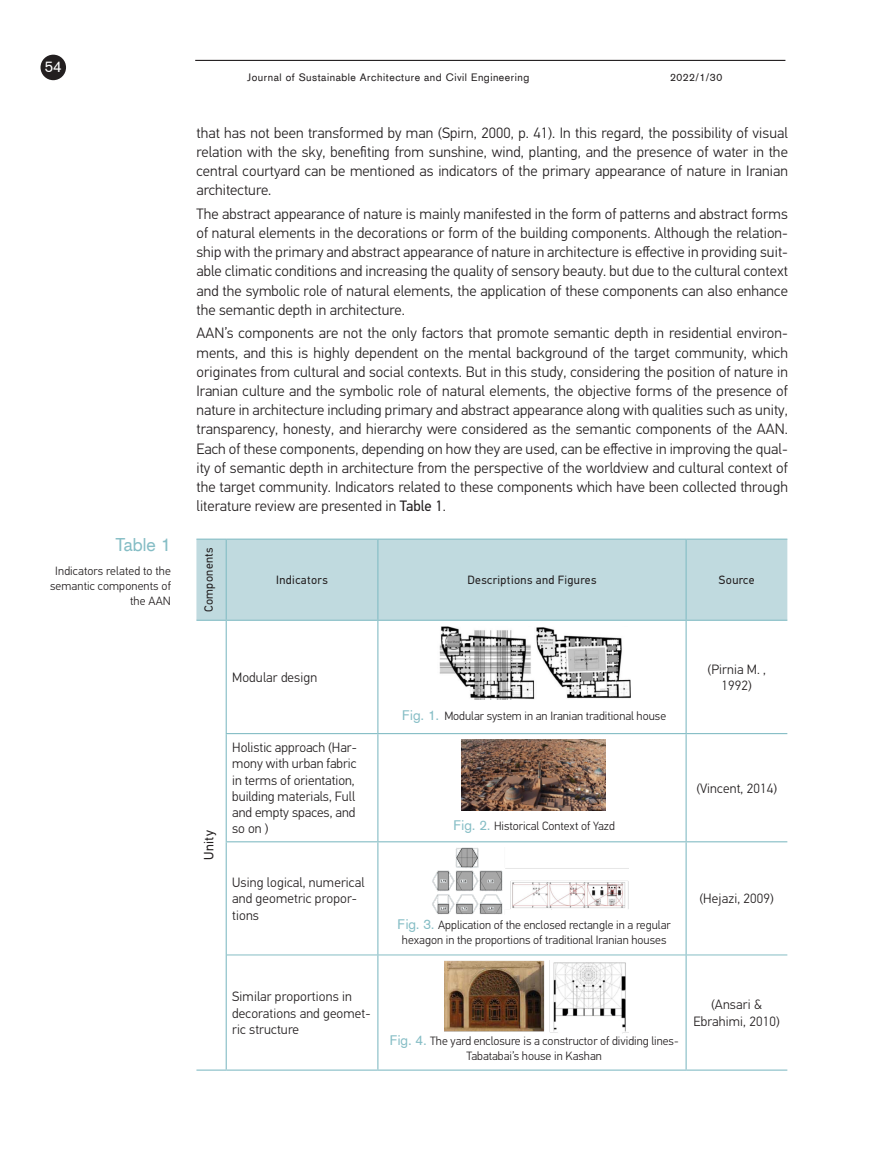
<style>
.page{position:relative;width:893px;height:1149px;background:#fff}
.page>*{position:absolute;margin:0;border:0;box-sizing:border-box;transform-origin:0 0}
.Fig_pav{font:18px "Akzidenz Grotesk";color:#85bdc5}
.pagrindinis{font:300 15px/19.2px "PF Din Text Pro";letter-spacing:.005em;color:#231f20;text-align:justify}
.t1{font:15px "Akzidenz Grotesk";color:#fff}
.Lenteles_pagr__text{font:300 13.5px/16.2px "PF Din Text Pro";letter-spacing:.01em;color:#231f20}
.Lenteles_galva{font:13.5px "PF Din Text Pro";letter-spacing:.03em;color:#231f20}
.Fig_pav-2{font:300 12px/15px "PF Din Text Pro";color:#231f20;text-align:center}
.Lenteles_galva-2{font:12px "PF Din Text Pro";letter-spacing:.03em;color:#231f20}
.t2{font:10.5px "Akzidenz Grotesk";letter-spacing:.05em;color:#231f20}
.s1{font-weight:400}
.s2{font-family:"Akzidenz Grotesk";font-weight:400;font-size:13.5px;color:#85bdc5}
</style>
<div class="page">
<hr style="left:195px;top:60px;width:590px;height:1px;background:#231f20">
<div style="left:41px;top:55px;width:25px;height:25px;background:#231f20;border-radius:50%"></div>
<div style="left:196px;top:539px;width:591px;height:80px;background:#c0dadf"></div>
<hr style="left:196px;top:538px;width:30px;height:1px;background:#85bdc5">
<hr style="left:226px;top:538px;width:152px;height:1px;background:#85bdc5">
<hr style="left:378px;top:538px;width:308px;height:1px;background:#85bdc5">
<hr style="left:686px;top:538px;width:101px;height:1px;background:#85bdc5">
<hr style="left:196px;top:1069px;width:30px;height:1px;background:#85bdc5">
<hr style="left:226px;top:1069px;width:152px;height:1px;background:#85bdc5">
<hr style="left:378px;top:1069px;width:308px;height:1px;background:#85bdc5">
<hr style="left:686px;top:1069px;width:101px;height:1px;background:#85bdc5">
<hr style="left:196px;top:619px;width:30px;height:1px;background:#85bdc5">
<hr style="left:686px;top:619px;width:101px;height:1px;background:#85bdc5">
<hr style="left:226px;top:619px;width:152px;height:1px;background:#85bdc5">
<hr style="left:378px;top:619px;width:308px;height:1px;background:#85bdc5">
<hr style="left:377px;top:620px;width:1px;height:112px;background:#85bdc5">
<hr style="left:377px;top:734px;width:1px;height:107px;background:#85bdc5">
<hr style="left:377px;top:842px;width:1px;height:112px;background:#85bdc5">
<hr style="left:377px;top:955px;width:1px;height:114px;background:#85bdc5">
<hr style="left:685px;top:620px;width:2px;height:112px;background:#85bdc5">
<hr style="left:685px;top:734px;width:2px;height:107px;background:#85bdc5">
<hr style="left:685px;top:842px;width:2px;height:112px;background:#85bdc5">
<hr style="left:685px;top:955px;width:2px;height:114px;background:#85bdc5">
<hr style="left:226px;top:620px;width:1px;height:112px;background:#85bdc5">
<hr style="left:226px;top:734px;width:1px;height:107px;background:#85bdc5">
<hr style="left:226px;top:842px;width:1px;height:112px;background:#85bdc5">
<hr style="left:226px;top:954px;width:1px;height:115px;background:#85bdc5">
<hr style="left:227px;top:954px;width:151px;height:1px;background:#85bdc5">
<hr style="left:378px;top:954px;width:308px;height:1px;background:#85bdc5">
<hr style="left:686px;top:954px;width:101px;height:1px;background:#85bdc5">
<hr style="left:226px;top:841px;width:152px;height:1px;background:#85bdc5">
<hr style="left:378px;top:841px;width:308px;height:1px;background:#85bdc5">
<hr style="left:686px;top:841px;width:101px;height:1px;background:#85bdc5">
<hr style="left:226px;top:732px;width:152px;height:2px;background:#85bdc5">
<hr style="left:378px;top:732px;width:308px;height:2px;background:#85bdc5">
<hr style="left:686px;top:732px;width:101px;height:2px;background:#85bdc5">
<hr style="left:685px;top:539px;width:2px;height:80px;background:#85bdc5">
<hr style="left:377px;top:539px;width:1px;height:80px;background:#85bdc5">
<hr style="left:226px;top:539px;width:1px;height:80px;background:#85bdc5">
<img style="left:439px;top:626px;width:191px;height:73px">
<img style="left:462px;top:739px;width:143px;height:71px">
<img style="left:432px;top:847px;width:197px;height:66px">
<img style="left:444px;top:960px;width:185px;height:73px">
<p class="t1" style="left:45px;top:56px;width:18px">54</p>
<p class="Fig_pav" style="left:116px;top:533px;width:57px">Table 1</p>
<p class="Fig_pav-2" style="left:50px;top:563px;width:122px;text-align:right">Indicators related to the semantic components of the AAN</p>
<p class="t2" style="left:247px;top:70px;width:284px">Journal of Sustainable Architecture and Civil Engineering</p>
<p class="t2" style="left:670px;top:70px;width:54px">2022/1/30</p>
<p class="pagrindinis" style="left:196px;top:123px;width:593px">that has not been transformed by man (Spirn, 2000, p. 41). In this regard, the possibility of visual relation with the sky, benefiting from sunshine, wind, planting, and the presence of water in the central courtyard can be mentioned as indicators of the primary appearance of nature in Iranian architecture.</p>
<p class="pagrindinis" style="left:196px;top:204px;width:593px">The abstract appearance of nature is mainly manifested in the form of patterns and abstract forms of natural elements in the decorations or form of the building components. Although the relation&shy;ship with the primary and abstract appearance of nature in architecture is effective in providing suit&shy;able climatic conditions and increasing the quality of sensory beauty. but due to the cultural context and the symbolic role of natural elements, the application of these components can also enhance the semantic depth in architecture.</p>
<p class="pagrindinis" style="left:196px;top:324px;width:593px">AAN’s components are not the only factors that promote semantic depth in residential environ&shy;ments, and this is highly dependent on the mental background of the target community, which originates from cultural and social contexts. But in this study, considering the position of nature in Iranian culture and the symbolic role of natural elements, the objective forms of the presence of nature in architecture including primary and abstract appearance along with qualities such as unity, transparency, honesty, and hierarchy were considered as the semantic components of the AAN.<br>Each of these components, depending on how they are used, can be effective in improving the qual&shy;ity of semantic depth in architecture from the perspective of the worldview and cultural context of the target community. Indicators related to these components which have been collected through literature review are presented in <span class="s1">Table 1</span>.</p>
<p class="Lenteles_galva-2" style="left:202px;top:612px;width:66px;rotate:-90deg">Components</p>
<p class="Lenteles_galva-2" style="left:276px;top:573px;width:53px">Indicators</p>
<p class="Lenteles_galva-2" style="left:467px;top:573px;width:130px">Descriptions and Figures</p>
<p class="Lenteles_galva-2" style="left:719px;top:573px;width:37px">Source</p>
<p class="Lenteles_pagr__text" style="left:232px;top:669px;width:87px">Modular design</p>
<p class="Lenteles_galva" style="left:201px;top:859px;width:31px;rotate:-90deg">Unity</p>
<p class="Lenteles_pagr__text" style="left:232px;top:739px;width:126px">Holistic approach (Har&shy;mony with urban fabric in terms of orientation, building materials, Full and empty spaces, and so on )</p>
<p class="Lenteles_pagr__text" style="left:232px;top:874px;width:134px">Using logical, numerical and geometric propor&shy;tions</p>
<p class="Lenteles_pagr__text" style="left:232px;top:988px;width:140px">Similar proportions in decorations and geomet&shy;ric structure</p>
<p class="Fig_pav-2" style="left:402px;top:708px;width:265px"><span class="s2">Fig. 1.</span> Modular system in an Iranian traditional house</p>
<p class="Lenteles_pagr__text" style="left:707px;top:661px;width:60px;text-align:center">(Pirnia M. ,<br>1992)</p>
<p class="Fig_pav-2" style="left:454px;top:818px;width:163px"><span class="s2">Fig. 2.</span> Historical Context of Yazd</p>
<p class="Lenteles_pagr__text" style="left:696px;top:780px;width:82px">(Vincent, 2014)</p>
<p class="Fig_pav-2" style="left:398px;top:917px;width:275px"><span class="s2">Fig. 3.</span> Application of the enclosed rectangle in a regular hexagon in the proportions of traditional Iranian houses</p>
<p class="Lenteles_pagr__text" style="left:699px;top:890px;width:76px">(Hejazi, 2009)</p>
<p class="Fig_pav-2" style="left:390px;top:1032px;width:290px"><span class="s2">Fig. 4.</span> The yard enclosure is a constructor of dividing lines-<br>Tabatabai’s house in Kashan</p>
<p class="Lenteles_pagr__text" style="left:694px;top:996px;width:88px;text-align:center">(Ansari &amp;<br>Ebrahimi, 2010)</p>
</div>
